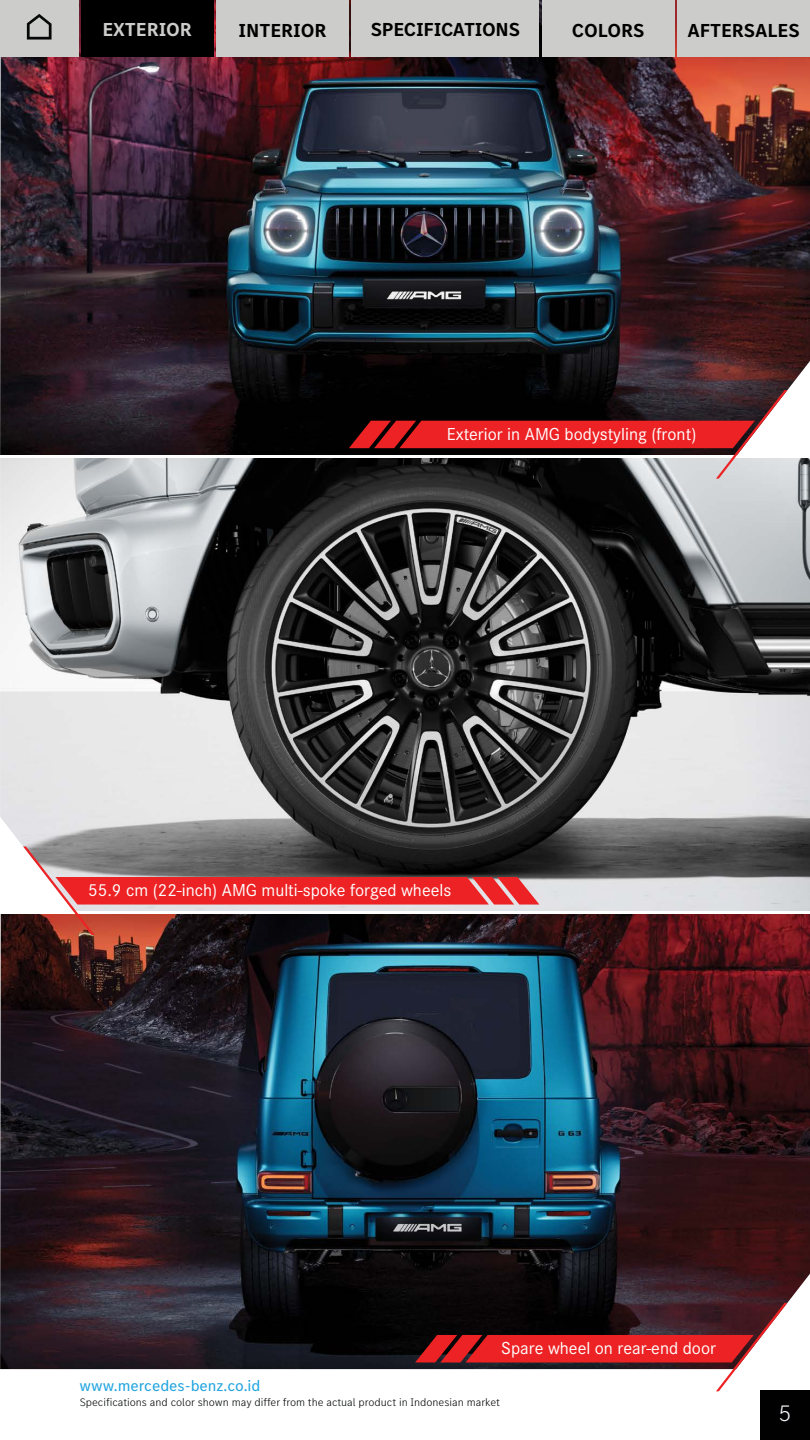
<style>
.page{position:relative;width:810px;height:1440px;background:#fff}
.page>*{position:absolute;margin:0;border:0;box-sizing:border-box;transform-origin:0 0}
.t1{font:300 23.25px "MB Corpo S Text";color:#f6f6fb}
.t2{font:700 19.5px "MB Corpo S Text";letter-spacing:-.005em;color:#000}
.t3{font:700 19.5px "MB Corpo S Text";letter-spacing:-.005em;color:#cccccb}
.t4{font:18px "Corporate S";color:#fff}
.t5{font:15.75px "MB Corpo S Text";color:#25a6df}
.t6{font:300 11.25px "MB Corpo S Text";color:#050606}
</style>
<div class="page">
<div style="left:761px;top:1391px;width:49px;height:49px;background:#010101"></div>
<img style="left:0;top:0;width:810px;height:1369px">
<hr style="left:0;top:455px;width:810px;height:3px;background:#fff">
<hr style="left:0;top:911px;width:810px;height:3px;background:#fff">
<svg style="left:349px;top:390px;width:438px;height:89px"></svg>
<svg style="left:23px;top:846px;width:516px;height:89px"></svg>
<svg style="left:415px;top:1303px;width:372px;height:88px"></svg>
<div style="left:0;top:0;width:78px;height:56px;background:#cccccb"></div>
<div style="left:81px;top:0;width:133px;height:56px;background:#000"></div>
<div style="left:216px;top:0;width:133px;height:56px;background:#cccccb"></div>
<div style="left:351px;top:0;width:188px;height:56px;background:#cccccb"></div>
<div style="left:542px;top:0;width:133px;height:56px;background:#cccccb"></div>
<div style="left:677px;top:0;width:133px;height:56px;background:#cccccb"></div>
<svg style="left:27px;top:14px;width:25px;height:26px"></svg>
<p class="t3" style="left:102px;top:17px;width:91px">EXTERIOR</p>
<p class="t2" style="left:239px;top:17px;width:89px">INTERIOR</p>
<p class="t2" style="left:371px;top:17px;width:151px">SPECIFICATIONS</p>
<p class="t2" style="left:572px;top:17px;width:74px">COLORS</p>
<p class="t2" style="left:687px;top:18px;width:114px">AFTERSALES</p>
<p class="t4" style="left:447px;top:424px;width:251px">Exterior in AMG bodystyling (front)</p>
<p class="t4" style="left:88px;top:880px;width:365px">55.9 cm (22-inch) AMG multi-spoke forged wheels</p>
<p class="t5" style="left:79px;top:1375px;width:183px">www.mercedes-benz.co.id</p>
<p class="t4" style="left:501px;top:1338px;width:216px">Spare wheel on rear-end door</p>
<p class="t6" style="left:80px;top:1395px;width:422px">Specifications and color shown may differ from the actual product in Indonesian market</p>
<p class="t1" style="left:779px;top:1398px;width:14px">5</p>
</div>
